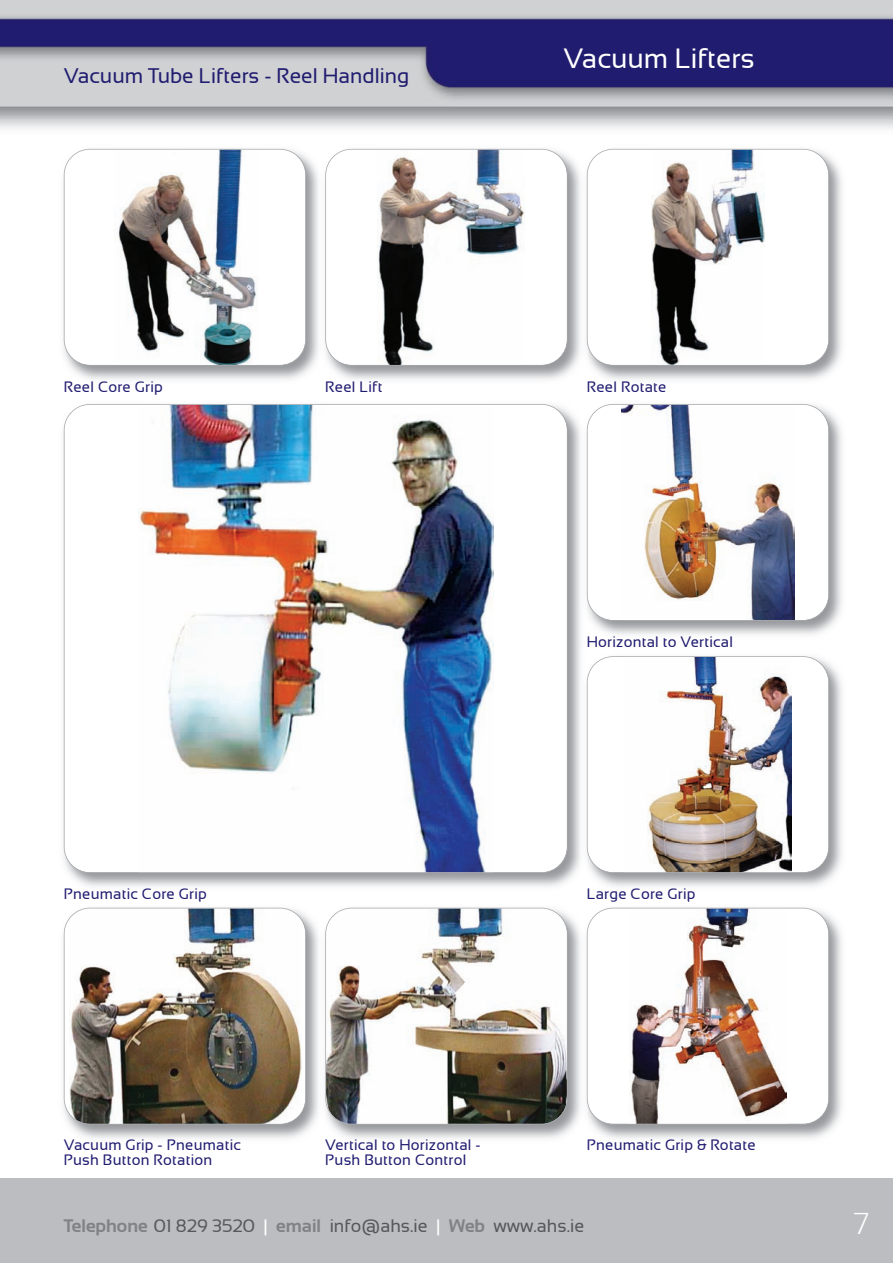
<style>
.page{position:relative;width:893px;height:1263px;background:#fff}
.page>*{position:absolute;margin:0;border:0;box-sizing:border-box;transform-origin:0 0}
.t1{font:300 30px "Sansation";color:#fff}
.t2{font:27.75px "Sansation";color:#fff}
.t3{font:21px "Sansation";color:#201c70}
.t4{font:18px "Sansation";color:#57585a}
.t5{font:15px/15px "Sansation";letter-spacing:.015em;color:#201c70}
.s1{font-weight:700;color:#808285}
.s2{color:#fff}
</style>
<div class="page">
<img style="left:0;top:0;width:893px;height:129px">
<div style="left:0;top:1178px;width:893px;height:85px;background:#bcbdc0"></div>
<img style="left:63px;top:148px;width:779px;height:232px">
<div style="left:65px;top:150px;width:240px;height:215px;background:#fff;border-radius:26px"></div>
<img style="left:117px;top:152px;width:141px;height:211px">
<div style="left:64px;top:149px;width:242px;height:217px;border:2px solid #a8a9ad;border-radius:26px"></div>
<div style="left:326px;top:150px;width:241px;height:215px;background:#fff;border-radius:26px"></div>
<img style="left:377px;top:152px;width:147px;height:211px">
<div style="left:325px;top:149px;width:243px;height:217px;border:2px solid #a8a9ad;border-radius:26px"></div>
<div style="left:588px;top:150px;width:240px;height:215px;background:#fff;border-radius:26px"></div>
<img style="left:651px;top:152px;width:114px;height:211px">
<div style="left:587px;top:149px;width:242px;height:217px;border:2px solid #a8a9ad;border-radius:26px"></div>
<img style="left:63px;top:404px;width:518px;height:483px">
<div style="left:65px;top:405px;width:502px;height:467px;background:#fff;border-radius:26px"></div>
<img style="left:138px;top:407px;width:355px;height:463px">
<div style="left:64px;top:404px;width:504px;height:469px;border:2px solid #a8a9ad;border-radius:26px"></div>
<img style="left:587px;top:404px;width:255px;height:231px">
<img style="left:580px;top:404px;width:7px;height:236px">
<div style="left:588px;top:405px;width:240px;height:215px;background:#fff;border-radius:26px"></div>
<img style="left:621px;top:407px;width:174px;height:211px">
<div style="left:587px;top:404px;width:242px;height:217px;border:2px solid #a8a9ad;border-radius:26px"></div>
<img style="left:587px;top:656px;width:255px;height:231px">
<img style="left:580px;top:649px;width:7px;height:238px">
<div style="left:588px;top:657px;width:240px;height:215px;background:#fff;border-radius:26px"></div>
<img style="left:647px;top:659px;width:144px;height:211px">
<div style="left:587px;top:656px;width:242px;height:217px;border:2px solid #a8a9ad;border-radius:26px"></div>
<img style="left:63px;top:907px;width:779px;height:232px">
<img style="left:69px;top:908px;width:233px;height:216px">
<div style="left:64px;top:908px;width:242px;height:216px;border:2px solid #a8a9ad;border-radius:26px"></div>
<img style="left:326px;top:908px;width:241px;height:216px;border-radius:26px">
<div style="left:325px;top:908px;width:243px;height:216px;border:2px solid #a8a9ad;border-radius:26px"></div>
<div style="left:588px;top:908px;width:240px;height:216px;background:#fff;border-radius:26px"></div>
<img style="left:630px;top:911px;width:156px;height:210px">
<div style="left:587px;top:908px;width:242px;height:216px;border:2px solid #a8a9ad;border-radius:26px"></div>
<h3 class="t3" style="left:64px;top:68px;width:347px">Vacuum Tube Lifters - Reel Handling</h3>
<h2 class="t2" style="left:563px;top:47px;width:193px">Vacuum Lifters</h2>
<p class="t5" style="left:64px;top:380px;width:101px">Reel Core Grip</p>
<p class="t5" style="left:325px;top:380px;width:59px">Reel Lift</p>
<p class="t5" style="left:587px;top:380px;width:81px">Reel Rotate</p>
<p class="t5" style="left:587px;top:635px;width:148px">Horizontal to Vertical</p>
<p class="t5" style="left:64px;top:887px;width:145px">Pneumatic Core Grip</p>
<p class="t5" style="left:587px;top:887px;width:110px">Large Core Grip</p>
<p class="t5" style="left:64px;top:1139px;width:179px">Vacuum Grip - Pneumatic<br>Push Button Rotation</p>
<p class="t5" style="left:325px;top:1139px;width:157px">Vertical to Horizontal -</p>
<p class="t5" style="left:587px;top:1139px;width:170px">Pneumatic Grip &amp; Rotate</p>
<p class="t5" style="left:325px;top:1154px;width:142px">Push Button Control</p>
<p class="t4" style="left:64px;top:1219px;width:522px"><span class="s1">Telephone</span> 01 829 3520 <span class="s2">|</span> <span class="s1">email</span> info@ahs.ie <span class="s2">|</span> <span class="s1">Web</span> www.ahs.ie</p>
<h1 class="t1" style="left:853px;top:1212px;width:18px">7</h1>
</div>
